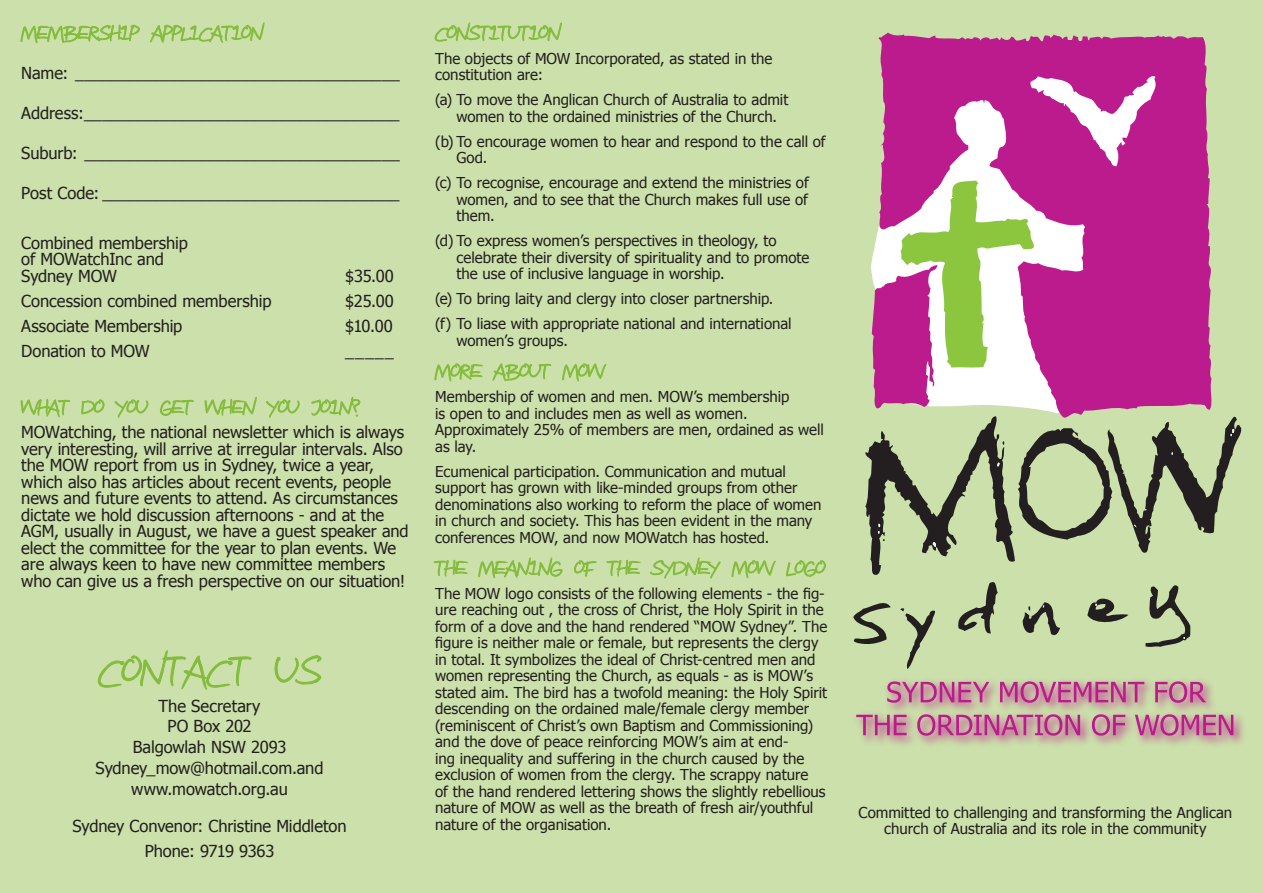
<style>
.page{position:relative;width:1263px;height:893px;background:#cbe0aa}
.page>*{position:absolute;margin:0;border:0;box-sizing:border-box;transform-origin:0 0}
.t1{font:54px "Attractmorewomen";letter-spacing:-.01em;color:#84bc3b}
.t2{font:16.5px/16.5px "Tahoma";letter-spacing:-.005em;color:#231f20}
.t3{font:15px/16.5px "Tahoma";color:#231f20}
</style>
<div class="page">
<svg style="left:878px;top:33px;width:334px;height:383px;background:#c4409b"></svg>
<svg style="left:871px;top:180px;width:164px;height:229px;background:#ceb0ad"></svg>
<svg style="left:853px;top:416px;width:389px;height:253px"></svg>
<svg style="left:20px;top:24px;width:120px;height:19px"></svg>
<svg style="left:150px;top:22px;width:115px;height:21px"></svg>
<svg style="left:21px;top:399px;width:50px;height:19px"></svg>
<svg style="left:81px;top:399px;width:24px;height:16px"></svg>
<svg style="left:114px;top:399px;width:35px;height:19px"></svg>
<svg style="left:160px;top:399px;width:34px;height:17px"></svg>
<svg style="left:204px;top:396px;width:53px;height:20px"></svg>
<svg style="left:266px;top:399px;width:34px;height:19px"></svg>
<svg style="left:311px;top:396px;width:50px;height:21px"></svg>
<svg style="left:434px;top:22px;width:128px;height:20px"></svg>
<svg style="left:434px;top:363px;width:50px;height:19px"></svg>
<svg style="left:492px;top:363px;width:60px;height:19px"></svg>
<svg style="left:562px;top:363px;width:45px;height:19px"></svg>
<svg style="left:434px;top:559px;width:35px;height:18px"></svg>
<svg style="left:478px;top:557px;width:85px;height:22px"></svg>
<svg style="left:574px;top:560px;width:23px;height:17px"></svg>
<svg style="left:606px;top:559px;width:35px;height:18px"></svg>
<svg style="left:650px;top:557px;width:71px;height:22px"></svg>
<svg style="left:731px;top:560px;width:45px;height:18px"></svg>
<svg style="left:786px;top:560px;width:40px;height:17px"></svg>
<div style="left:852px;top:677px;width:395px;height:73px;background:#bc1b8d;opacity:.94"></div>
<svg style="left:887px;top:681px;width:319px;height:22px;background:#c3809b"></svg>
<svg style="left:856px;top:714px;width:377px;height:22px;background:#c3809b"></svg>
<svg style="left:98px;top:650px;width:154px;height:40px"></svg>
<svg style="left:274px;top:655px;width:48px;height:30px"></svg>
<p class="t2" style="left:21px;top:64px;width:380px">Name: ____________________________________</p>
<p class="t2" style="left:21px;top:104px;width:380px">Address:___________________________________</p>
<p class="t2" style="left:21px;top:144px;width:380px">Suburb: ___________________________________</p>
<p class="t2" style="left:21px;top:184px;width:380px">Post Code: _________________________________</p>
<p class="t2" style="left:21px;top:234px;width:168px">Combined membership of MOWatchInc and<br>Sydney MOW</p>
<p class="t2" style="left:345px;top:267px;width:50px">$35.00</p>
<p class="t2" style="left:21px;top:292px;width:252px">Concession combined membership</p>
<p class="t2" style="left:345px;top:292px;width:50px">$25.00</p>
<p class="t2" style="left:21px;top:317px;width:163px">Associate Membership</p>
<p class="t2" style="left:345px;top:317px;width:49px">$10.00</p>
<p class="t2" style="left:21px;top:342px;width:130px">Donation to MOW</p>
<p class="t2" style="left:345px;top:342px;width:50px">_____</p>
<p class="t2" style="left:21px;top:423px;width:389px">MOWatching, the national newsletter which is always very interesting, will arrive at irregular intervals. Also the MOW report from us in Sydney, twice a year, which also has articles about recent events, people news and future events to attend. As circumstances dictate we hold discussion afternoons - and at the AGM, usually in August, we have a guest speaker and elect the committee for the year to plan events. We are always keen to have new committee members who can give us a fresh perspective on our situation!</p>
<h1 class="t1" style="left:98px;top:647px;width:224px">contact us</h1>
<p class="t2" style="left:96px;top:694px;width:229px;line-height:20.7px;text-align:center">The Secretary<br>PO Box 202<br>Balgowlah NSW 2093<br>Sydney_mow@hotmail.com.and www.mowatch.org.au</p>
<p class="t2" style="left:73px;top:812px;width:276px;line-height:25px;text-align:center">Sydney Convenor: Christine Middleton<br>Phone: 9719 9363</p>
<p class="t3" style="left:435px;top:49px;width:339px">The objects of MOW Incorporated, as stated in the constitution are:</p>
<p class="t3" style="left:456px;top:91px;width:333px;text-indent:-21px">(a) To move the Anglican Church of Australia to admit women to the ordained ministries of the Church.</p>
<p class="t3" style="left:456px;top:132px;width:371px;text-indent:-21px">(b) To encourage women to hear and respond to the call of<br>God.</p>
<p class="t3" style="left:456px;top:174px;width:354px;text-align:justify;text-indent:-21px">(c) To recognise, encourage and extend the ministries of women, and to see that the Church makes full use of them.</p>
<p class="t3" style="left:456px;top:232px;width:354px;text-indent:-21px">(d) To express women’s perspectives in theology, to celebrate their diversity of spirituality and to promote the use of inclusive language in worship.</p>
<p class="t3" style="left:435px;top:286px;width:358px;line-height:25px">(e) To bring laity and clergy into closer partnership. (f) To liase with appropriate national and international</p>
<p class="t3" style="left:456px;top:331px;width:113px">women’s groups.</p>
<p class="t3" style="left:435px;top:388px;width:390px">Membership of women and men. MOW’s membership<br>is open to and includes men as well as women.<br>Approximately 25% of members are men, ordained as well as lay.</p>
<p class="t3" style="left:435px;top:462px;width:388px">Ecumenical participation. Communication and mutual support has grown with like-minded groups from other denominations also working to reform the place of women in church and society. This has been evident in the many conferences MOW, and now MOWatch has hosted.</p>
<p class="t3" style="left:435px;top:584px;width:394px">The MOW logo consists of the following elements - the fig&shy;ure reaching out , the cross of Christ, the Holy Spirit in the form of a dove and the hand rendered “MOW Sydney”. The figure is neither male or female, but represents the clergy in total. It symbolizes the ideal of Christ-centred men and women representing the Church, as equals - as is MOW’s stated aim. The bird has a twofold meaning: the Holy Spirit descending on the ordained male/female clergy member (reminiscent of Christ’s own Baptism and Commissioning) and the dove of peace reinforcing MOW’s aim at end-<br>ing inequality and suffering in the church caused by the exclusion of women from the clergy. The scrappy nature<br>of the hand rendered lettering shows the slightly rebellious nature of MOW as well as the breath of fresh air/youthful nature of the organisation.</p>
<p class="t3" style="left:858px;top:803px;width:375px;text-align:center">Committed to challenging and transforming the Anglican church of Australia and its role in the community</p>
</div>
